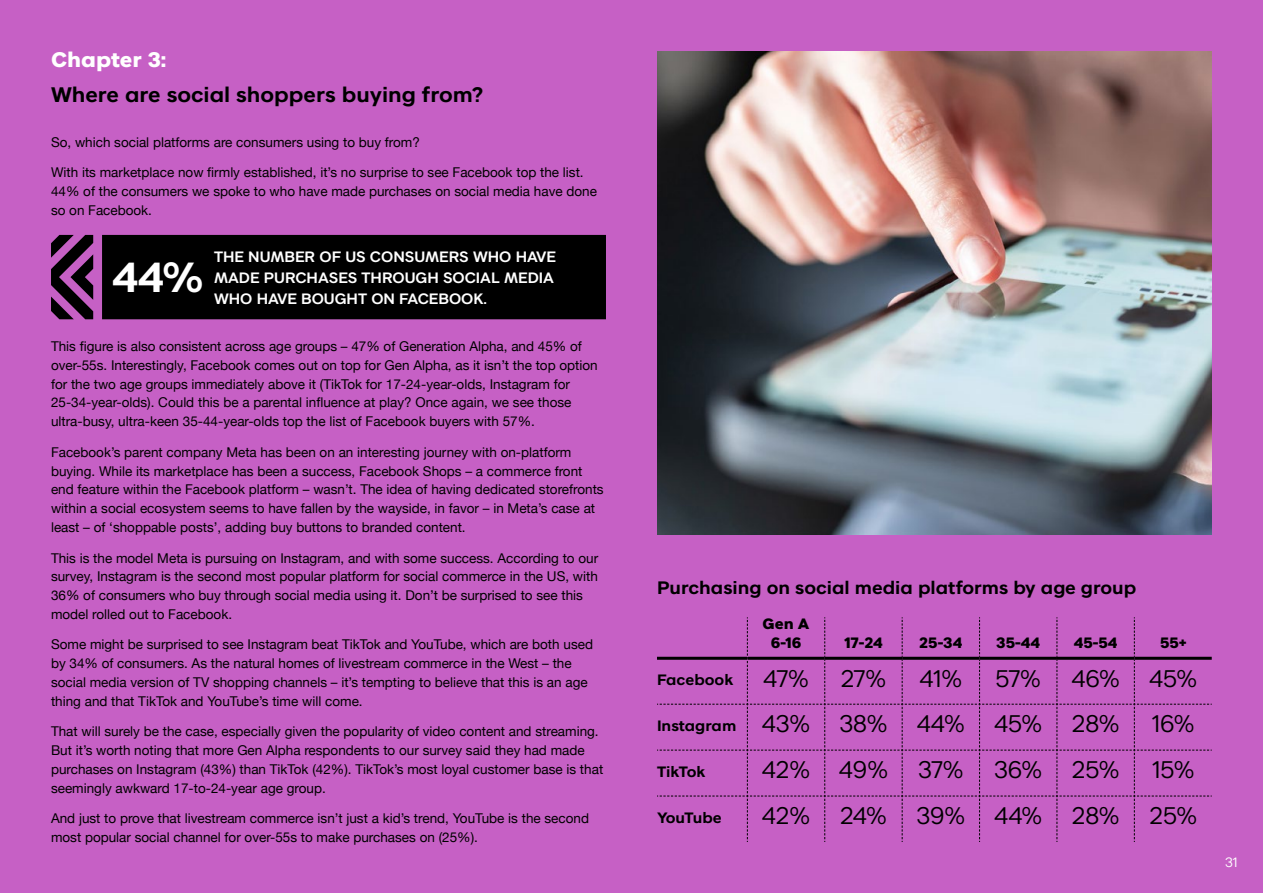
<style>
.page{position:relative;width:1263px;height:893px;background:#c660c5}
.page>*{position:absolute;margin:0;border:0;box-sizing:border-box;transform-origin:0 0}
.t1{font:700 42px "Snowflake Sans";color:#fff}
.t2{font:24px/45.3px "Snowflake Sans";color:#000}
.t3{font:700 21px "Snowflake Sans";color:#000}
.t4{font:900 21px "Snowflake Sans";color:#fff}
.t5{font:700 18px "Snowflake Sans";color:#000}
.t6{font:500 15px/21px "Snowflake Sans";color:#fff}
.t7{font:900 15px/18.8px "Snowflake Sans";color:#000;text-align:center}
.t8{font:700 15px "Snowflake Sans";color:#000}
.t9{font:700 15px "Snowflake Sans";letter-spacing:-.025em;color:#000}
.t10{font:13.5px/18.8px "Helvetica Neue";color:#000}
.t11{font:13.5px "Snowflake Sans";color:#fff}
.s1{font-weight:700;font-size:15px}
.s2{font-weight:400;font-size:24px}
</style>
<div class="page">
<img style="left:657px;top:51px;width:555px;height:483px">
<svg style="left:51px;top:235px;width:42px;height:84px"></svg>
<div style="left:102px;top:235px;width:504px;height:84px;background:#000"></div>
<svg style="left:657px;top:617px;width:555px;height:225px"></svg>
<hr style="left:657px;top:657px;width:90px;height:3px;background:#000">
<hr style="left:748px;top:657px;width:77px;height:3px;background:#000">
<hr style="left:825px;top:657px;width:77px;height:3px;background:#000">
<hr style="left:902px;top:657px;width:77px;height:3px;background:#000">
<hr style="left:979px;top:657px;width:78px;height:3px;background:#000">
<hr style="left:1057px;top:657px;width:77px;height:3px;background:#000">
<hr style="left:1134px;top:657px;width:78px;height:3px;background:#000">
<h3 class="t4" style="left:51px;top:47px;width:116px">Chapter 3:</h3>
<h3 class="t3" style="left:51px;top:82px;width:433px">Where are social shoppers buying from?</h3>
<p class="t10" style="left:51px;top:133px;width:370px">So, which social platforms are consumers using to buy from?</p>
<p class="t10" style="left:51px;top:164px;width:547px">With its marketplace now firmly established, it’s no surprise to see Facebook top the list.<br>44% of the consumers we spoke to who have made purchases on social media have done so on Facebook.</p>
<h1 class="t1" style="left:112px;top:252px;width:93px">44%</h1>
<p class="t6" style="left:214px;top:246px;width:343px">THE NUMBER OF US CONSUMERS WHO HAVE<br>MADE PURCHASES THROUGH SOCIAL MEDIA<br>WHO HAVE BOUGHT ON FACEBOOK.</p>
<p class="t10" style="left:51px;top:338px;width:548px">This figure is also consistent across age groups – 47% of Generation Alpha, and 45% of over-55s. Interestingly, Facebook comes out on top for Gen Alpha, as it isn’t the top option for the two age groups immediately above it (TikTok for 17-24-year-olds, Instagram for 25-34-year-olds). Could this be a parental influence at play? Once again, we see those ultra-busy, ultra-keen 35-44-year-olds top the list of Facebook buyers with 57%.</p>
<p class="t10" style="left:51px;top:443px;width:554px">Facebook’s parent company Meta has been on an interesting journey with on-platform buying. While its marketplace has been a success, Facebook Shops – a commerce front end feature within the Facebook platform – wasn’t. The idea of having dedicated storefronts within a social ecosystem seems to have fallen by the wayside, in favor – in Meta’s case at least – of ‘shoppable posts’, adding buy buttons to branded content.</p>
<p class="t10" style="left:51px;top:549px;width:549px">This is the model Meta is pursuing on Instagram, and with some success. According to our survey, Instagram is the second most popular platform for social commerce in the US, with 36% of consumers who buy through social media using it. Don’t be surprised to see this model rolled out to Facebook.</p>
<p class="t10" style="left:51px;top:636px;width:543px">Some might be surprised to see Instagram beat TikTok and YouTube, which are both used by 34% of consumers. As the natural homes of livestream commerce in the West – the social media version of TV shopping channels – it’s tempting to believe that this is an age thing and that TikTok and YouTube’s time will come.</p>
<p class="t10" style="left:51px;top:723px;width:554px">That will surely be the case, especially given the popularity of video content and streaming.<br>But it’s worth noting that more Gen Alpha respondents to our survey said they had made purchases on Instagram (43%) than TikTok (42%). TikTok’s most loyal customer base is that seemingly awkward 17-to-24-year age group.</p>
<p class="t10" style="left:51px;top:810px;width:539px">And just to prove that livestream commerce isn’t just a kid’s trend, YouTube is the second most popular social channel for over-55s to make purchases on (25%).</p>
<h3 class="t5" style="left:657px;top:577px;width:481px">Purchasing on social media platforms by age group</h3>
<p class="t7" style="left:763px;top:614px;width:48px">Gen A<br>6-16</p>
<p class="t7" style="left:844px;top:633px;width:40px">17-24</p>
<p class="t7" style="left:919px;top:633px;width:45px">25-34</p>
<p class="t7" style="left:996px;top:633px;width:45px">35-44</p>
<p class="t7" style="left:1074px;top:633px;width:45px">45-54</p>
<p class="t7" style="left:1160px;top:633px;width:28px">55+</p>
<h2 class="t2" style="left:657px;top:655px;width:542px;text-indent:414px">46% 45%<br><span class="s1">Instagram</span> 43% 38% 44% 45% 28%</h2>
<p class="t8" style="left:657px;top:671px;width:153px">Facebook <span class="s2">47%</span></p>
<h2 class="t2" style="left:841px;top:655px;width:47px">27%</h2>
<h2 class="t2" style="left:919px;top:655px;width:44px">41%</h2>
<h2 class="t2" style="left:995px;top:655px;width:47px">57%</h2>
<h2 class="t2" style="left:1152px;top:701px;width:44px">16%</h2>
<p class="t8" style="left:657px;top:762px;width:50px">TikTok</p>
<h2 class="t2" style="left:762px;top:747px;width:128px">42% 49%</h2>
<h2 class="t2" style="left:918px;top:747px;width:47px">37%</h2>
<h2 class="t2" style="left:994px;top:747px;width:127px">36% 25%</h2>
<h2 class="t2" style="left:1152px;top:747px;width:44px">15%</h2>
<p class="t9" style="left:657px;top:808px;width:66px">YouTube</p>
<h2 class="t2" style="left:762px;top:792px;width:437px">42% 24% 39% 44% 28% 25%</h2>
<p class="t11" style="left:1225px;top:855px;width:14px">31</p>
</div>
